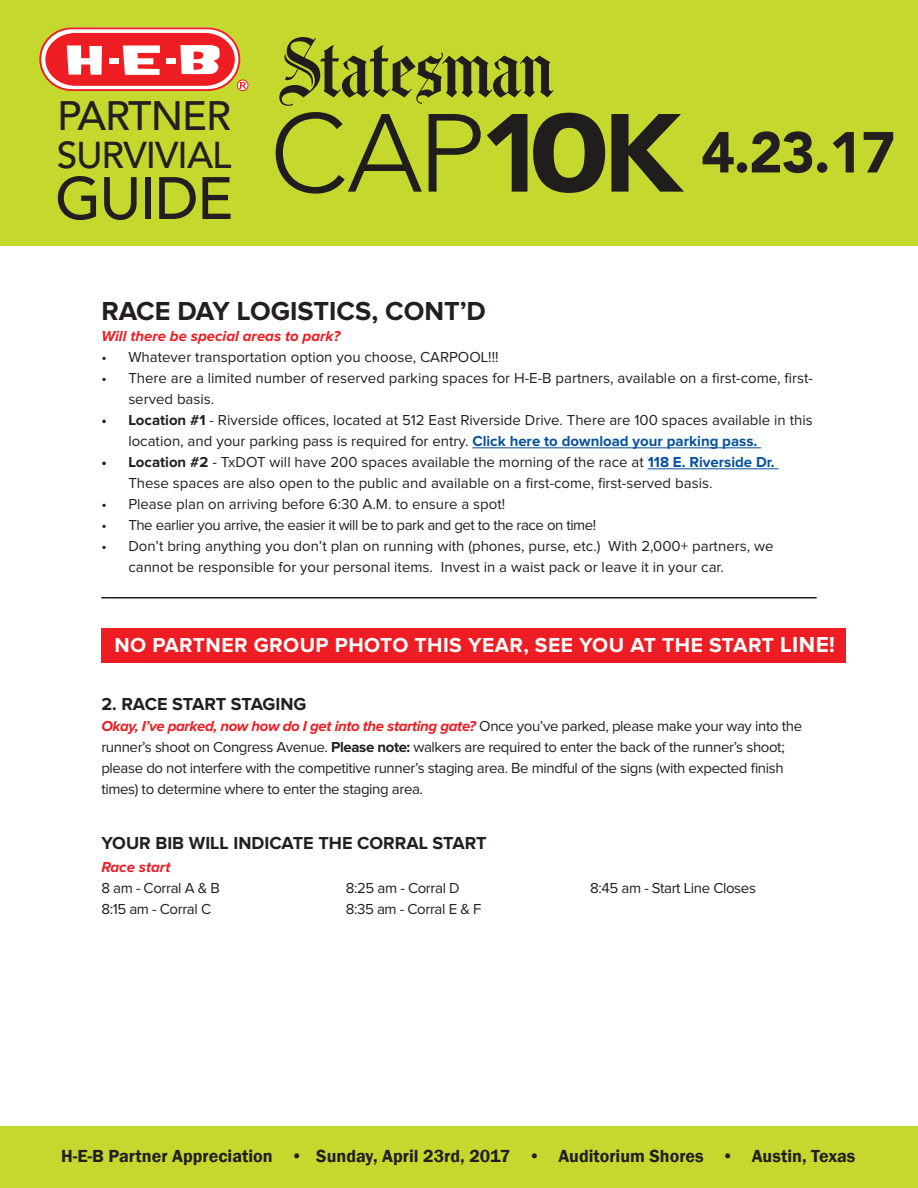
<style>
.page{position:relative;width:918px;height:1188px;background:#fff}
.page>*{position:absolute;margin:0;border:0;box-sizing:border-box;transform-origin:0 0}
.t1{font:500 59.25px "Avenir";letter-spacing:-.025em;color:#231f20}
.t2{font:900 57px "Avenir";color:#231f20}
.t3{font:500 40.8px "Avenir";letter-spacing:-.025em;color:#231f20}
.t4{font:500 37.05px "Avenir";letter-spacing:-.025em;color:#231f20}
.t5{font:700 27px "Proxima Nova";color:#231f20}
.t6{font:700 21px "Proxima Nova";letter-spacing:.02em;color:#fff}
.t7{font:600 18px "Franklin Gothic";color:#231f20}
.t8{font:700 18px "Proxima Nova";color:#231f20}
.t9{font:15px/21px "Proxima Nova";color:#231f20}
.t10{font:15px/21px "Proxima Nova";letter-spacing:-.025em;color:#231f20}
.t11{font:15px "Proxima Nova";letter-spacing:-.03em;color:#231f20}
.t12{font:italic 700 15px "Proxima Nova";color:#ee1d23}
.s1{font-weight:700}
.s2{font-weight:700;color:#06519c}
.s3{font-size:22.5px}
.s4{font-weight:700;font-style:italic;color:#ee1d23}
</style>
<div class="page">
<div style="left:0;top:1126px;width:918px;height:62px;background:#c4d82d"></div>
<div style="left:0;top:0;width:918px;height:245px;background:#c4d82d"></div>
<hr style="left:472px;top:448px;width:289px;height:1px;background:#06519c">
<hr style="left:648px;top:469px;width:131px;height:1px;background:#06519c">
<div style="left:101px;top:629px;width:745px;height:34px;background:#ee1d23"></div>
<hr style="left:101px;top:597px;width:716px;height:1px;background:#231f20">
<div style="left:237px;top:80px;width:11px;height:11px;border:1px solid #ee1d23;border-radius:50%"></div>
<svg style="left:39px;top:27px;width:207px;height:64px;background:#ef786b"></svg>
<svg style="left:276px;top:112px;width:146px;height:82px"></svg>
<svg style="left:429px;top:114px;width:52px;height:78px"></svg>
<svg style="left:487px;top:114px;width:40px;height:78px"></svg>
<svg style="left:533px;top:113px;width:72px;height:80px"></svg>
<svg style="left:611px;top:114px;width:73px;height:78px"></svg>
<svg style="left:279px;top:37px;width:275px;height:69px"></svg>
<h3 class="t3" style="left:57px;top:93px;width:175px">PARTNER</h3>
<h3 class="t4" style="left:57px;top:133px;width:176px">SURVIVIAL</h3>
<h1 class="t1" style="left:55px;top:164px;width:180px">GUIDE</h1>
<h2 class="t2" style="left:701px;top:118px;width:196px">4.23.17</h2>
<h3 class="t5" style="left:101px;top:299px;width:386px">RACE DAY LOGISTICS, CONT’D</h3>
<p class="t12" style="left:101px;top:329px;width:241px">Will there be special areas to park?</p>
<p class="t9" style="left:101px;top:347px;width:399px">• Whatever transportation option you choose, CARPOOL!!!</p>
<p class="t9" style="left:128px;top:368px;width:686px;text-indent:-27px">• There are a limited number of reserved parking spaces for H-E-B partners, available on a first-come, first&shy;served basis.</p>
<p class="t9" style="left:128px;top:410px;width:686px;text-indent:-27px"><span class="s1">• Location #1</span> - Riverside offices, located at 512 East Riverside Drive. There are 100 spaces available in this location, and your parking pass is required for entry. <span class="s2">Click here to download your parking pass.</span></p>
<p class="t9" style="left:128px;top:452px;width:648px;text-indent:-27px"><span class="s1">• Location #2</span> - TxDOT will have 200 spaces available the morning of the race at <span class="s2">118 E. Riverside Dr.<br></span>These spaces are also open to the public and available on a first-come, first-served basis.</p>
<p class="t9" style="left:101px;top:494px;width:405px">• Please plan on arriving before 6:30 A.M. to ensure a spot!</p>
<p class="t11" style="left:101px;top:518px;width:497px">• The earlier you arrive, the easier it will be to park and get to the race on time!</p>
<p class="t9" style="left:128px;top:536px;width:647px;line-height:21.6px;text-indent:-27px">• Don’t bring anything you don’t plan on running with (phones, purse, etc.) With 2,000+ partners, we cannot be responsible for your personal items. Invest in a waist pack or leave it in your car.</p>
<h3 class="t6" style="left:114px;top:636px;width:722px">NO PARTNER GROUP PHOTO THIS YEAR, SEE YOU AT THE START <span class="s3">LINE!</span></h3>
<p class="t8" style="left:101px;top:696px;width:207px">2. RACE START STAGING</p>
<p class="t10" style="left:101px;top:716px;width:702px"><span class="s4">Okay, I’ve parked, now how do I get into the starting gate?</span> Once you’ve parked, please make your way into the runner’s shoot on Congress Avenue. <span class="s1">Please note:</span> walkers are required to enter the back of the runner’s shoot; please do not interfere with the competitive runner’s staging area. Be mindful of the signs (with expected finish times) to determine where to enter the staging area.</p>
<p class="t8" style="left:101px;top:835px;width:387px">YOUR BIB WILL INDICATE THE CORRAL START</p>
<p class="t12" style="left:101px;top:860px;width:71px">Race start</p>
<p class="t10" style="left:101px;top:878px;width:120px">8 am - Corral A &amp; B<br>8:15 am - Corral C</p>
<p class="t10" style="left:346px;top:878px;width:137px">8:25 am - Corral D<br>8:35 am - Corral E &amp; F</p>
<p class="t10" style="left:590px;top:878px;width:167px">8:45 am - Start Line Closes</p>
<p class="t7" style="left:61px;top:1145px;width:796px">H-E-B Partner Appreciation • Sunday, April 23rd, 2017 • Auditorium Shores • Austin, Texas</p>
</div>
